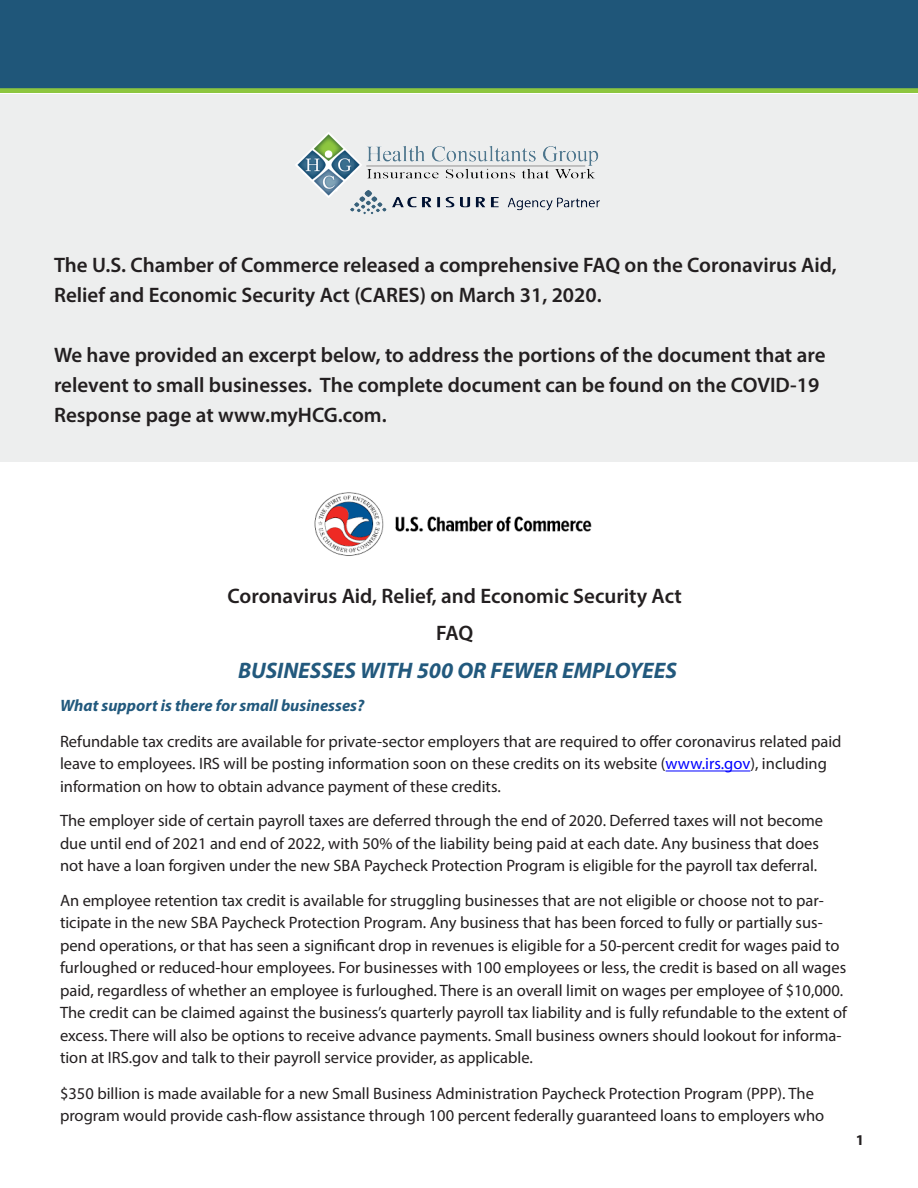
<style>
.page{position:relative;width:918px;height:1188px;background:#fff}
.page>*{position:absolute;margin:0;border:0;box-sizing:border-box;transform-origin:0 0}
.Heading_1{font:italic 700 22.5px "Myriad Pro";color:#22597d}
.Body_Text{font:600 21px/30px "Myriad Pro";color:#231f20}
.Body_Text-2{font:16.5px/22.5px "Myriad Pro";color:#231f20}
.t1{font:italic 700 16.5px "Myriad Pro";color:#22597d}
.t2{font:700 15px "Myriad Pro";color:#231f20}
.s1{color:#00f}
</style>
<div class="page">
<div style="left:0;top:0;width:918px;height:91px;background:#1f5679"></div>
<div style="left:0;top:94px;width:918px;height:368px;background:#edeeee"></div>
<hr style="left:666px;top:771px;width:84px;height:1px;background:#00f">
<img style="left:314px;top:492px;width:278px;height:64px">
<div style="left:0;top:88px;width:918px;height:5px;background:#8dc63f"></div>
<img style="left:295px;top:132px;width:305px;height:83px">
<p class="Body_Text" style="left:54px;top:250px;width:784px">The U.S. Chamber of Commerce released a comprehensive FAQ on the Coronavirus Aid,<br>Relief and Economic Security Act (CARES) on March 31, 2020.</p>
<p class="Body_Text" style="left:54px;top:340px;width:773px">We have provided an excerpt below, to address the portions of the document that are relevent to small businesses. The complete document can be found on the COVID-19<br>Response page at www.myHCG.com.</p>
<p class="Body_Text" style="left:228px;top:580px;width:456px">Coronavirus Aid, Relief, and Economic Security Act</p>
<p class="Body_Text" style="left:436px;top:617px;width:38px">FAQ</p>
<p class="Heading_1" style="left:238px;top:656px;width:440px">BUSINESSES WITH 500 OR FEWER EMPLOYEES</p>
<p class="t1" style="left:60px;top:695px;width:306px">What support is there for small businesses?</p>
<p class="Body_Text-2" style="left:60px;top:730px;width:783px">Refundable tax credits are available for private-sector employers that are required to offer coronavirus related paid leave to employees. IRS will be posting information soon on these credits on its website (<span class="s1">www.irs.gov</span>), including information on how to obtain advance payment of these credits.</p>
<p class="Body_Text-2" style="left:60px;top:809px;width:765px">The employer side of certain payroll taxes are deferred through the end of 2020. Deferred taxes will not become due until end of 2021 and end of 2022, with 50% of the liability being paid at each date. Any business that does not have a loan forgiven under the new SBA Paycheck Protection Program is eligible for the payroll tax deferral.</p>
<p class="Body_Text-2" style="left:60px;top:889px;width:789px">An employee retention tax credit is available for struggling businesses that are not eligible or choose not to par&shy;ticipate in the new SBA Paycheck Protection Program. Any business that has been forced to fully or partially sus&shy;pend operations, or that has seen a significant drop in revenues is eligible for a 50-percent credit for wages paid to furloughed or reduced-hour employees. For businesses with 100 employees or less, the credit is based on all wages paid, regardless of whether an employee is furloughed. There is an overall limit on wages per employee of $10,000.<br>The credit can be claimed against the business’s quarterly payroll tax liability and is fully refundable to the extent of excess. There will also be options to receive advance payments. Small business owners should lookout for informa&shy;tion at IRS.gov and talk to their payroll service provider, as applicable.</p>
<p class="Body_Text-2" style="left:60px;top:1082px;width:766px">$350 billion is made available for a new Small Business Administration Paycheck Protection Program (PPP). The program would provide cash-flow assistance through 100 percent federally guaranteed loans to employers who</p>
<p class="t2" style="left:856px;top:1130px;width:10px">1</p>
</div>
